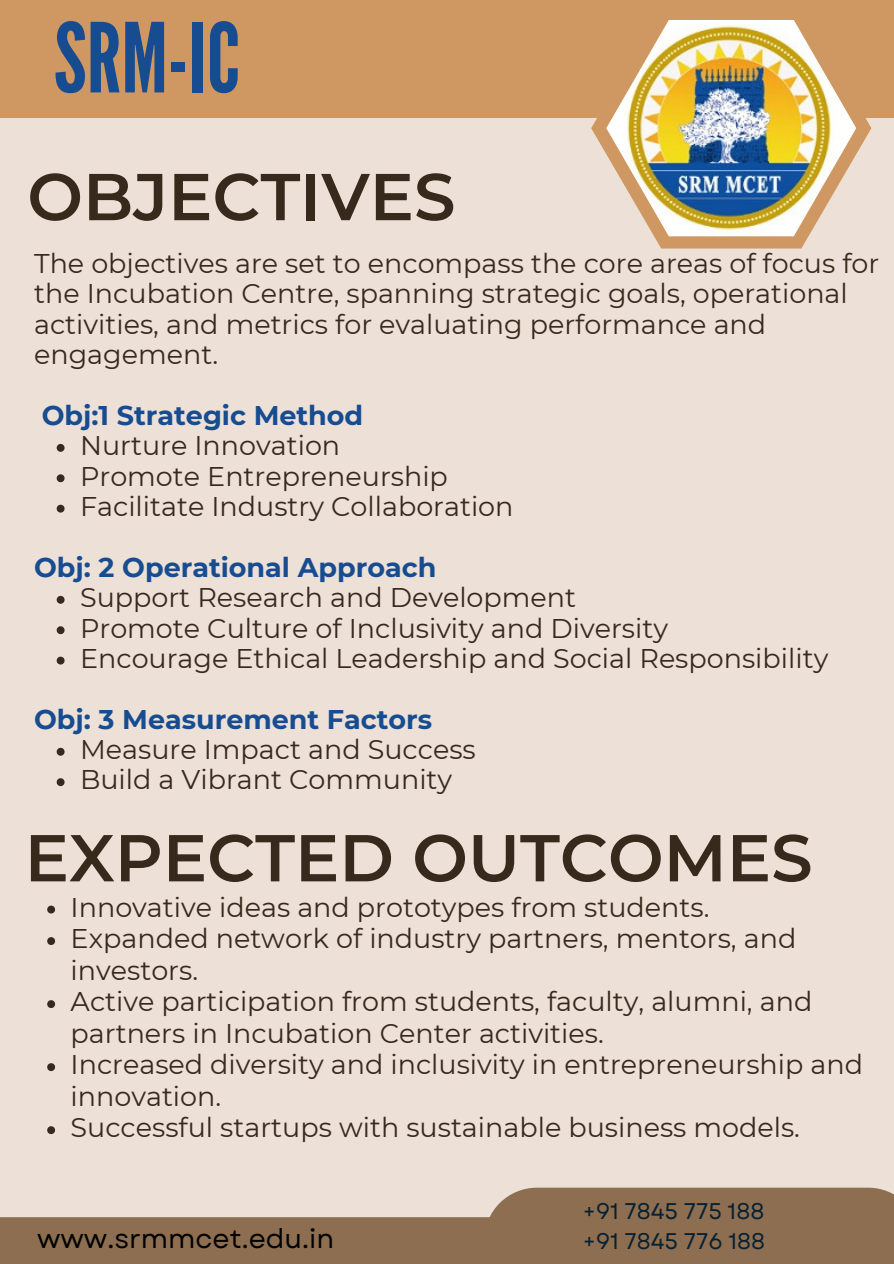
<style>
.page{position:relative;width:894px;height:1264px;background:#fff}
.page>*{position:absolute;margin:0;border:0;box-sizing:border-box;transform-origin:0 0}
.t1{font:96px "League Gothic";color:#184c91}
.t2{font:600 66.15px "Montserrat";color:#37291b}
.t3{font:27px/30.3px "Montserrat";color:#37291b}
.t4{font:700 27px "Montserrat";color:#184c91}
.t5{font:27px "Garet";color:#000}
.t6{font:22.65px "Garet";color:#062133}
</style>
<div class="page">
<div style="left:0;top:0;width:893px;height:1263px;background:#ece0d7"></div>
<div style="left:0;top:0;width:893px;height:118px;background:#cf9761"></div>
<svg style="left:591px;top:118px;width:280px;height:130px"></svg>
<img style="left:606px;top:20px;width:250px;height:216px">
<div style="left:490px;top:1187px;width:403px;height:76px;background:#8d6e50"></div>
<div style="left:0;top:1217px;width:576px;height:46px;background:#8d6e50"></div>
<svg style="left:57px;top:444px;width:8px;height:8px"></svg>
<svg style="left:57px;top:474px;width:8px;height:8px"></svg>
<svg style="left:57px;top:504px;width:8px;height:8px"></svg>
<svg style="left:57px;top:596px;width:8px;height:7px"></svg>
<svg style="left:57px;top:626px;width:8px;height:8px"></svg>
<svg style="left:57px;top:656px;width:8px;height:8px"></svg>
<svg style="left:57px;top:747px;width:8px;height:8px"></svg>
<svg style="left:57px;top:778px;width:8px;height:8px"></svg>
<svg style="left:47px;top:905px;width:8px;height:8px"></svg>
<svg style="left:47px;top:937px;width:8px;height:8px"></svg>
<svg style="left:47px;top:1000px;width:8px;height:8px"></svg>
<svg style="left:47px;top:1063px;width:8px;height:8px"></svg>
<svg style="left:47px;top:1126px;width:8px;height:8px"></svg>
<h2 class="t1" style="left:54px;top:3px;width:188px">SRM-IC</h2>
<p class="t2" style="left:27px;top:156px;width:429px">OBJECTIVES</p>
<h2 class="t3" style="left:34px;top:248px;width:846px">The objectives are set to encompass the core areas of focus for the Incubation Centre, spanning strategic goals, operational activities, and metrics for evaluating performance and engagement.</h2>
<h4 class="t4" style="left:42px;top:398px;width:323px">Obj:1 Strategic Method</h4>
<h3 class="t3" style="left:80px;top:430px;width:261px">Nurture Innovation</h3>
<p class="t3" style="left:80px;top:461px;width:369px">Promote Entrepreneurship</p>
<p class="t3" style="left:80px;top:491px;width:435px">Facilitate Industry Collaboration</p>
<p class="t4" style="left:34px;top:550px;width:403px">Obj: 2 Operational Approach</p>
<h3 class="t3" style="left:80px;top:582px;width:497px">Support Research and Development</h3>
<p class="t3" style="left:80px;top:612px;width:589px">Promote Culture of Inclusivity and Diversity</p>
<p class="t3" style="left:80px;top:643px;width:749px">Encourage Ethical Leadership and Social Responsibility</p>
<p class="t4" style="left:34px;top:702px;width:399px">Obj: 3 Measurement Factors</p>
<h3 class="t3" style="left:80px;top:734px;width:397px">Measure Impact and Success</h3>
<p class="t3" style="left:80px;top:764px;width:373px">Build a Vibrant Community</p>
<p class="t2" style="left:25px;top:817px;width:789px">EXPECTED OUTCOMES</p>
<p class="t3" style="left:71px;top:892px;width:640px">Innovative ideas and prototypes from students.</p>
<p class="t3" style="left:71px;top:922px;width:727px;line-height:31.5px">Expanded network of industry partners, mentors, and investors.</p>
<p class="t3" style="left:71px;top:985px;width:743px;line-height:31.5px">Active participation from students, faculty, alumni, and partners in Incubation Center activities.</p>
<p class="t3" style="left:71px;top:1048px;width:793px;line-height:31.5px">Increased diversity and inclusivity in entrepreneurship and innovation.</p>
<h4 class="t3" style="left:71px;top:1112px;width:730px">Successful startups with sustainable business models.</h4>
<p class="t6" style="left:582px;top:1194px;width:183px">+91 7845 775 188</p>
<p class="t5" style="left:37px;top:1218px;width:298px">www.srmmcet.edu.in</p>
<p class="t6" style="left:582px;top:1224px;width:184px">+91 7845 776 188</p>
</div>
